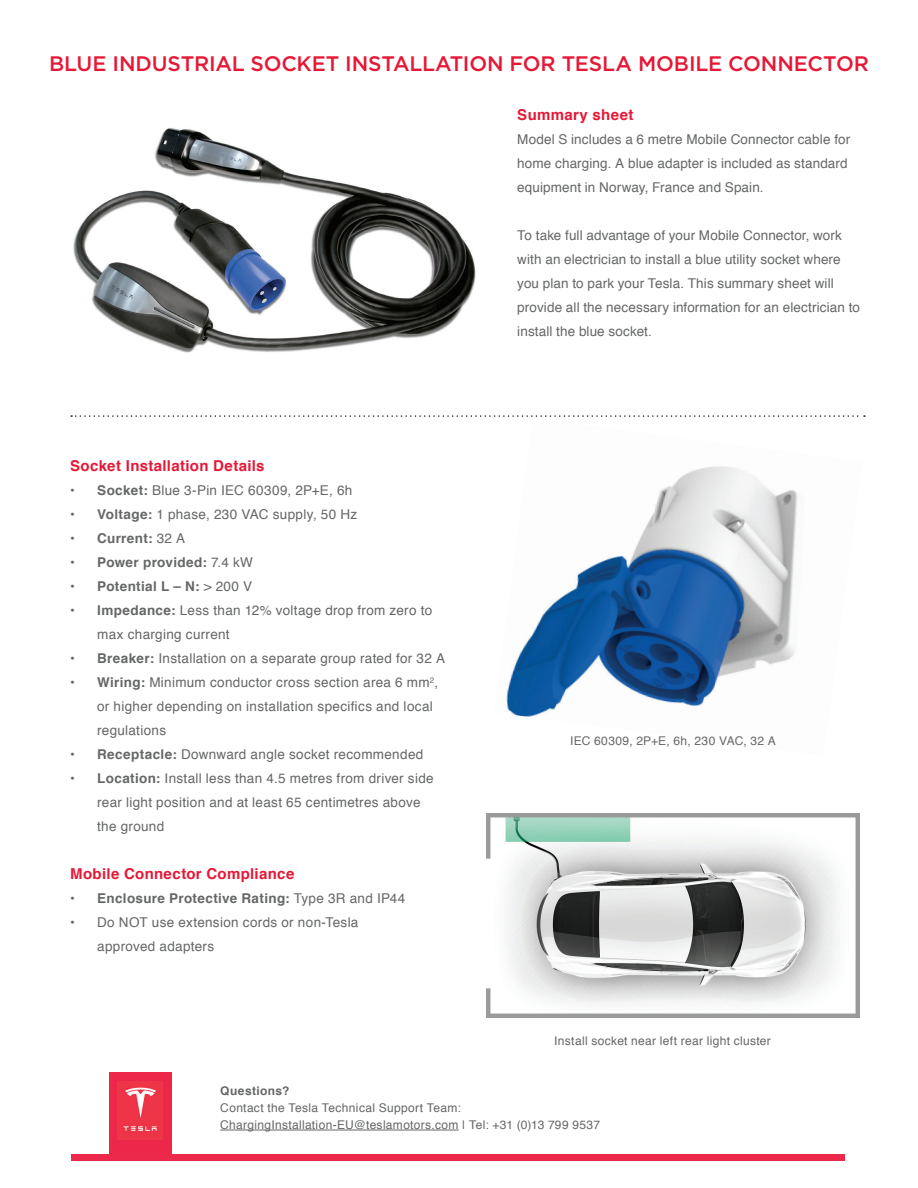
<style>
.page{position:relative;width:918px;height:1188px;background:#fff}
.page>*{position:absolute;margin:0;border:0;box-sizing:border-box;transform-origin:0 0}
.t1{font:500 21px "Gotham";letter-spacing:-.01em;color:#e51836}
.t2{font:700 15px "Helvetica";letter-spacing:.025em;color:#e51836}
.t3{font:13.5px/24px "Helvetica";letter-spacing:.015em;color:#656666}
.t4{font:700 13.5px "Helvetica";letter-spacing:.025em;color:#656666}
.t5{font:12px/17.2px "Helvetica";letter-spacing:.025em;color:#656666}
.t6{font:700 12px "Helvetica";letter-spacing:.03em;color:#656666}
.s1{font-weight:700}
.s2{font-weight:400}
</style>
<div class="page">
<img style="left:506px;top:466px;width:292px;height:251px">
<div style="left:109px;top:1072px;width:62px;height:85px;background:#ed274a"></div>
<img style="left:118px;top:1081px;width:45px;height:59px">
<div style="left:71px;top:1154px;width:773px;height:7px;background:#ed294b"></div>
<hr style="left:220px;top:1130px;width:239px;height:1px;background:#656666">
<img style="left:487px;top:814px;width:372px;height:204px">
<img style="left:73px;top:128px;width:403px;height:225px">
<svg style="left:71px;top:415px;width:794px;height:2px"></svg>
<h1 class="t1" style="left:49px;top:49px;width:821px">BLUE INDUSTRIAL SOCKET INSTALLATION FOR TESLA MOBILE CONNECTOR</h1>
<p class="t2" style="left:70px;top:454px;width:196px">Socket Installation Details</p>
<p class="t3" style="left:70px;top:479px;width:284px"><span class="s1">• Socket:</span> Blue 3-Pin IEC 60309, 2P+E, 6h</p>
<p class="t3" style="left:70px;top:503px;width:289px">• <span class="s1">Voltage:</span> 1 phase, 230 VAC supply, 50 Hz</p>
<p class="t4" style="left:70px;top:527px;width:116px"><span class="s2">•</span> Current: <span class="s2">32 A</span></p>
<p class="t4" style="left:70px;top:551px;width:184px"><span class="s2">•</span> Power provided: <span class="s2">7.4 kW</span></p>
<p class="t4" style="left:70px;top:575px;width:184px"><span class="s2">•</span> Potential L – N: <span class="s2">&gt; 200 V</span></p>
<p class="t3" style="left:97px;top:599px;width:337px;text-indent:-27px">• <span class="s1">Impedance:</span> Less than 12% voltage drop from zero to max charging current</p>
<p class="t3" style="left:70px;top:647px;width:376px">• <span class="s1">Breaker:</span> Installation on a separate group rated for 32 A</p>
<p class="t3" style="left:97px;top:671px;width:343px;text-indent:-27px">• <span class="s1">Wiring:</span> Minimum conductor cross section area 6 mm<sup>2</sup>, or higher depending on installation specifics and local regulations</p>
<p class="t3" style="left:70px;top:743px;width:355px">• <span class="s1">Receptacle:</span> Downward angle socket recommended</p>
<p class="t3" style="left:97px;top:767px;width:338px;text-indent:-27px">• <span class="s1">Location:</span> Install less than 4.5 metres from driver side rear light position and at least 65 centimetres above the ground</p>
<p class="t2" style="left:70px;top:862px;width:226px">Mobile Connector Compliance</p>
<p class="t4" style="left:70px;top:887px;width:337px"><span class="s2">•</span> Enclosure Protective Rating: <span class="s2">Type 3R and IP44</span></p>
<p class="t3" style="left:97px;top:911px;width:263px;text-indent:-27px">• Do NOT use extension cords or non-Tesla approved adapters</p>
<p class="t2" style="left:517px;top:103px;width:118px">Summary sheet</p>
<p class="t3" style="left:517px;top:128px;width:334px">Model S includes a 6 metre Mobile Connector cable for home charging. A blue adapter is included as standard equipment in Norway, France and Spain.</p>
<p class="t3" style="left:517px;top:224px;width:344px">To take full advantage of your Mobile Connector, work with an electrician to install a blue utility socket where you plan to park your Tesla. This summary sheet will provide all the necessary information for an electrician to install the blue socket.</p>
<p class="t5" style="left:570px;top:733px;width:207px">IEC 60309, 2P+E, 6h, 230 VAC, 32 A</p>
<p class="t5" style="left:554px;top:1033px;width:218px">Install socket near left rear light cluster</p>
<p class="t6" style="left:220px;top:1081px;width:71px">Questions?</p>
<p class="t5" style="left:220px;top:1099px;width:381px">Contact the Tesla Technical Support Team:<br>ChargingInstallation-EU@teslamotors.com | Tel: +31 (0)13 799 9537</p>
</div>
